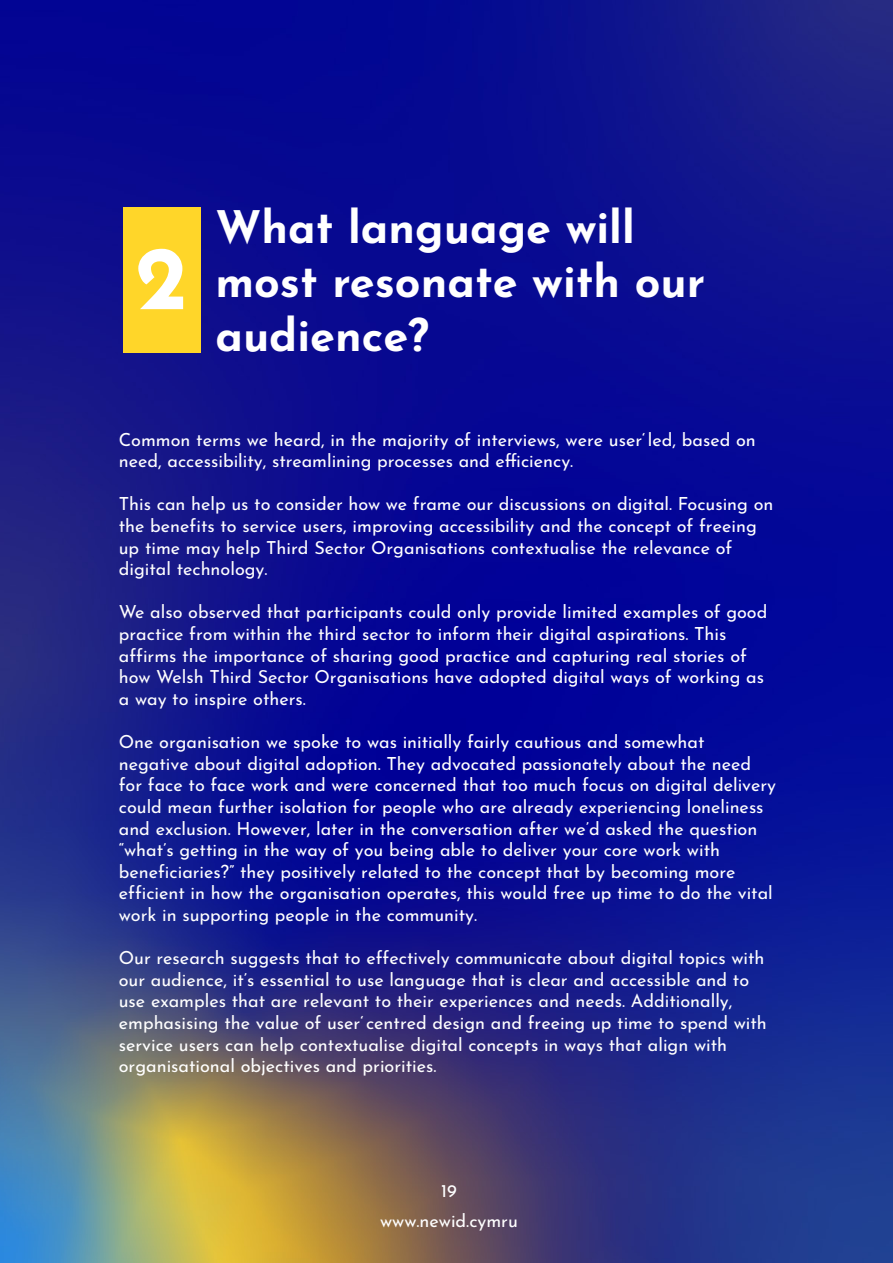
<style>
.page{position:relative;width:893px;height:1263px;background:#fff}
.page>*{position:absolute;margin:0;border:0;box-sizing:border-box;transform-origin:0 0}
.t1{font:700 90px "Josefin Sans";color:#fff}
.t2{font:700 45px/54px "Josefin Sans";color:#fff}
.t3{font:18px/21.6px "Josefin Sans";color:#fff}
</style>
<div class="page">
<img style="left:0;top:0;width:893px;height:1263px">
<div style="left:123px;top:207px;width:77px;height:145px;background:#ffd629"></div>
<h1 class="t1" style="left:135px;top:210px;width:54px">2</h1>
<h2 class="t2" style="left:215px;top:197px;width:491px">What language will most resonate with our audience?</h2>
<p class="t3" style="left:119px;top:427px;width:638px">Common terms we heard, in the majority of interviews, were user‘ led, based on need, accessibility, streamlining processes and efficiency.</p>
<p class="t3" style="left:119px;top:492px;width:656px">This can help us to consider how we frame our discussions on digital. Focusing on the benefits to service users, improving accessibility and the concept of freeing up time may help Third Sector Organisations contextualise the relevance of digital technology.</p>
<p class="t3" style="left:119px;top:600px;width:650px">We also observed that participants could only provide limited examples of good practice from within the third sector to inform their digital aspirations. This affirms the importance of sharing good practice and capturing real stories of how Welsh Third Sector Organisations have adopted digital ways of working as a way to inspire others.</p>
<p class="t3" style="left:119px;top:729px;width:659px">One organisation we spoke to was initially fairly cautious and somewhat negative about digital adoption. They advocated passionately about the need for face to face work and were concerned that too much focus on digital delivery could mean further isolation for people who are already experiencing loneliness and exclusion. However, later in the conversation after we’d asked the question “what’s getting in the way of you being able to deliver your core work with beneficiaries?” they positively related to the concept that by becoming more efficient in how the organisation operates, this would free up time to do the vital work in supporting people in the community.</p>
<p class="t3" style="left:119px;top:945px;width:650px">Our research suggests that to effectively communicate about digital topics with our audience, it’s essential to use language that is clear and accessible and to use examples that are relevant to their experiences and needs. Additionally, emphasising the value of user‘ centred design and freeing up time to spend with service users can help contextualise digital concepts in ways that align with organisational objectives and priorities.</p>
<p class="t3" style="left:380px;top:1174px;width:139px;line-height:30.6px;text-align:center">19 www.newid.cymru</p>
</div>
